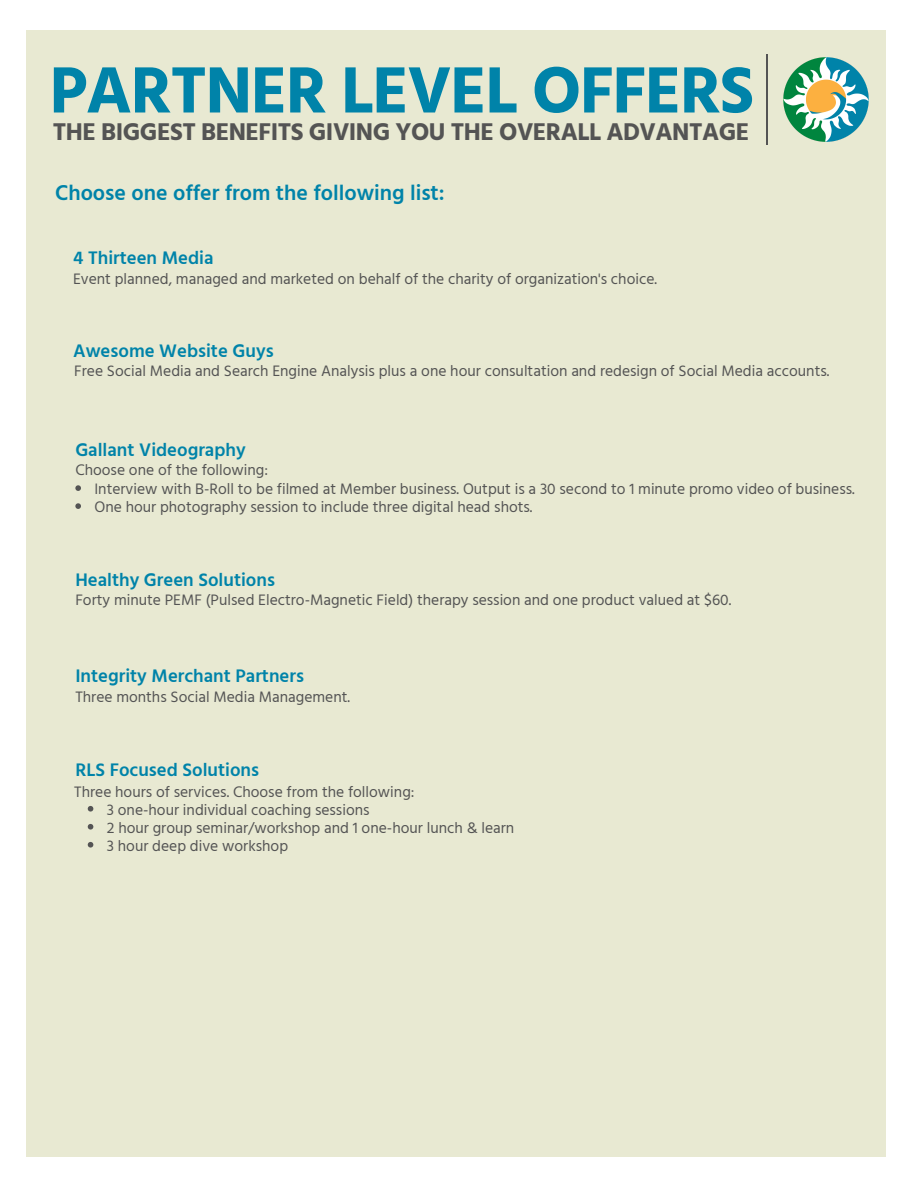
<style>
.page{position:relative;width:918px;height:1188px;background:#fff}
.page>*{position:absolute;margin:0;border:0;box-sizing:border-box;transform-origin:0 0}
.t1{font:700 66.9px "Hind Guntur";letter-spacing:-.02em;color:#0083a9}
.t2{font:700 24.9px "Hind Guntur";letter-spacing:-.02em;color:#545454}
.t3{font:600 21.75px "Hind Guntur";color:#0083a9}
.t4{font:600 18.75px "Hind Guntur";color:#0083a9}
.t5{font:15.6px/18px "Hind Guntur";color:#545454}
</style>
<div class="page">
<div style="left:26px;top:30px;width:859px;height:1126px;background:#e8e9d2"></div>
<img style="left:783px;top:57px;width:86px;height:85px">
<hr style="left:767px;top:88px;width:1px;height:50px;background:#545454">
<svg style="left:767px;top:54px;width:1px;height:34px"></svg>
<svg style="left:75px;top:485px;width:6px;height:6px"></svg>
<svg style="left:75px;top:503px;width:6px;height:6px"></svg>
<svg style="left:88px;top:806px;width:5px;height:6px"></svg>
<svg style="left:88px;top:824px;width:5px;height:6px"></svg>
<svg style="left:88px;top:842px;width:5px;height:6px"></svg>
<h1 class="t1" style="left:50px;top:50px;width:706px">PARTNER LEVEL OFFERS</h1>
<h2 class="t2" style="left:53px;top:116px;width:698px">THE BIGGEST BENEFITS GIVING YOU THE OVERALL ADVANTAGE</h2>
<h3 class="t3" style="left:55px;top:179px;width:391px">Choose one offer from the following list:</h3>
<p class="t4" style="left:73px;top:247px;width:142px">4 Thirteen Media</p>
<p class="t5" style="left:73px;top:270px;width:585px">Event planned, managed and marketed on behalf of the charity of organization's choice.</p>
<p class="t4" style="left:73px;top:339px;width:202px">Awesome Website Guys</p>
<p class="t5" style="left:74px;top:362px;width:757px">Free Social Media and Search Engine Analysis plus a one hour consultation and redesign of Social Media accounts.</p>
<p class="t4" style="left:75px;top:438px;width:172px">Gallant Videography</p>
<p class="t5" style="left:94px;top:480px;width:762px">Interview with B-Roll to be filmed at Member business. Output is a 30 second to 1 minute promo video of business.<br>One hour photography session to include three digital head shots.</p>
<p class="t5" style="left:75px;top:461px;width:194px">Choose one of the following:</p>
<p class="t4" style="left:75px;top:569px;width:201px">Healthy Green Solutions</p>
<p class="t5" style="left:75px;top:590px;width:657px">Forty minute PEMF (Pulsed Electro-Magnetic Field) therapy session and one product valued at $60.</p>
<p class="t4" style="left:75px;top:664px;width:230px">Integrity Merchant Partners</p>
<p class="t5" style="left:75px;top:688px;width:276px">Three months Social Media Management.</p>
<p class="t4" style="left:75px;top:759px;width:185px">RLS Focused Solutions</p>
<p class="t5" style="left:107px;top:783px;width:409px;text-indent:-33px">Three hours of services. Choose from the following:<br>3 one-hour individual coaching sessions<br>2 hour group seminar/workshop and 1 one-hour lunch &amp; learn 3 hour deep dive workshop</p>
</div>
